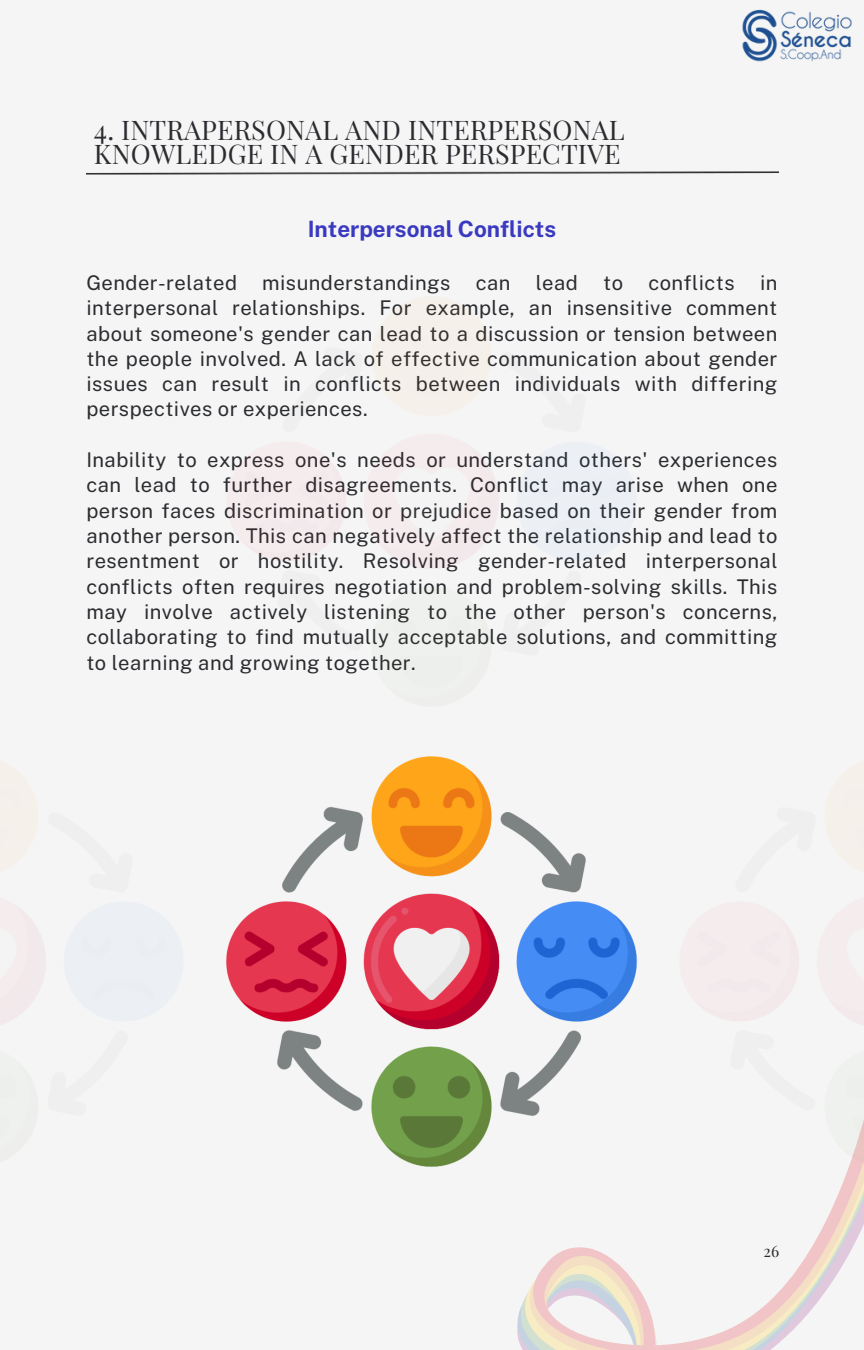
<style>
.page{position:relative;width:864px;height:1350px;background:#f5f5f5}
.page>*{position:absolute;margin:0;border:0;box-sizing:border-box;transform-origin:0 0}
.t1{font:27px/23.6px "Playfair Display";letter-spacing:.005em;color:#2b2c30}
.t2{font:700 22.5px "Public Sans";color:#3a3ac1}
.t3{font:20.25px/25.2px "Public Sans";letter-spacing:.02em;color:#2b2c30;text-align:justify}
.t4{font:15.75px "Playfair Display";color:#2b2c30}
</style>
<div class="page">
<img style="left:742px;top:9px;width:110px;height:53px">
<img style="left:226px;top:756px;width:412px;height:259px">
<img style="left:86px;top:171px;width:692px;height:3px">
<svg style="left:259px;top:1015px;width:605px;height:335px"></svg>
<img style="left:669px;top:761px;width:195px;height:416px">
<p class="t1" style="left:94px;top:117px;width:532px">4. INTRAPERSONAL AND INTERPERSONAL<br>KNOWLEDGE IN A GENDER PERSPECTIVE</p>
<p class="t2" style="left:308px;top:215px;width:250px">Interpersonal Conflicts</p>
<h2 class="t3" style="left:86px;top:270px;width:693px">Gender-related misunderstandings can lead to conflicts in interpersonal relationships. For example, an insensitive comment about someone's gender can lead to a discussion or tension between the people involved. A lack of effective communication about gender issues can result in conflicts between individuals with differing perspectives or experiences.</h2>
<p class="t3" style="left:86px;top:447px;width:693px">Inability to express one's needs or understand others' experiences can lead to further disagreements. Conflict may arise when one person faces discrimination or prejudice based on their gender from another person. This can negatively affect the relationship and lead to resentment or hostility. Resolving gender-related interpersonal conflicts often requires negotiation and problem-solving skills. This may involve actively listening to the other person's concerns, collaborating to find mutually acceptable solutions, and committing to learning and growing together.</p>
<p class="t4" style="left:764px;top:1240px;width:17px">26</p>
</div>
